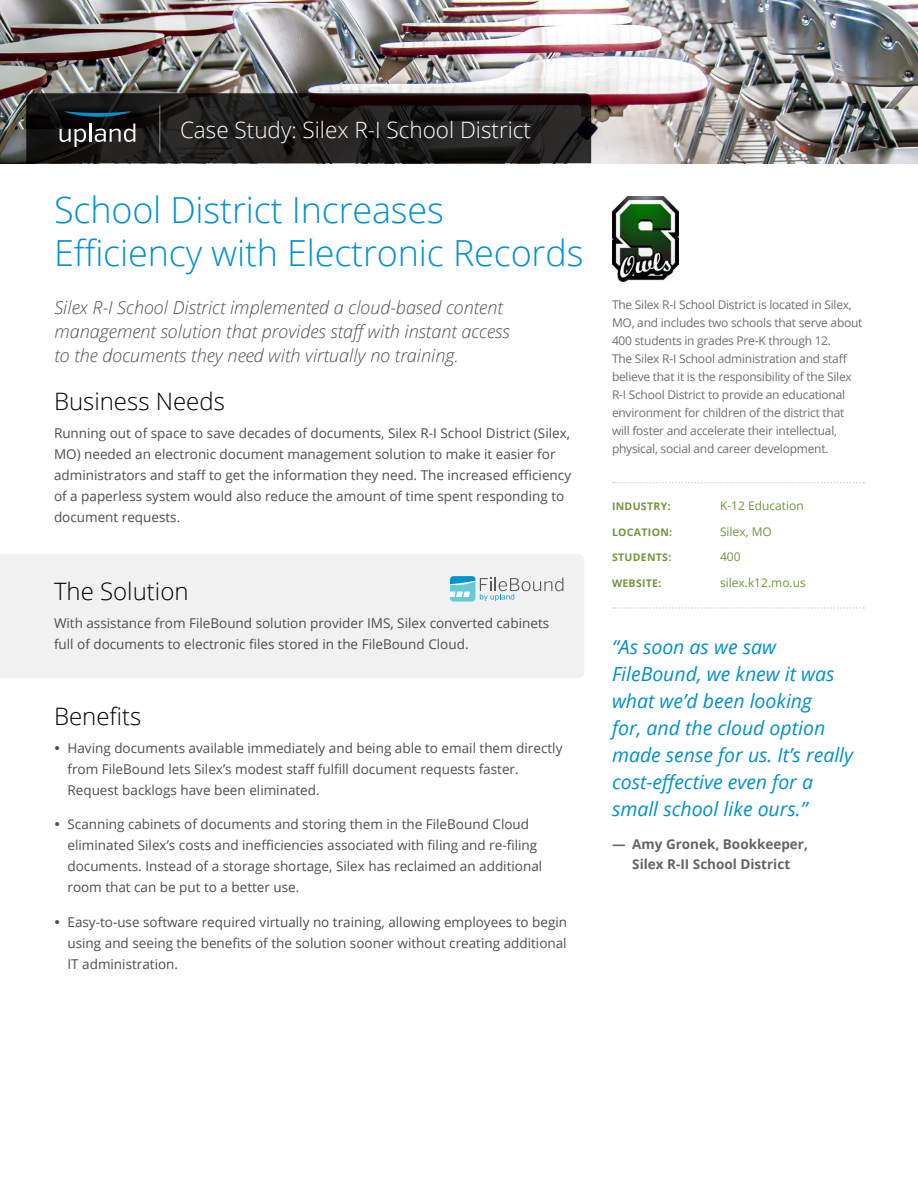
<style>
.page{position:relative;width:918px;height:1188px;background:#fff}
.page>*{position:absolute;margin:0;border:0;box-sizing:border-box;transform-origin:0 0}
.Headline{font:300 36px/43.2px "Open Sans";letter-spacing:-.005em;color:#0091d1}
.Subheadings{font:300 24px "Open Sans";color:#000}
.t1{font:300 22.5px "Open Sans";color:#fff}
.t2{font:italic 19.5px/27px "Open Sans";color:#0090ca}
.Tagline{font:italic 300 18px/24px "Open Sans";color:#505050}
.Body_Text{font:13.5px/21px "Open Sans";color:#4d4d4f}
.t3{font:700 13.5px/19.5px "Open Sans";color:#636466;text-align:center}
.Customer_Summary{font:12px/18px "Open Sans";letter-spacing:-.02em;color:#6d6e71}
.Customer_Facts{font:12px "Open Sans";color:#73953d}
.Customer_Facts-2{font:700 10.5px "Open Sans";letter-spacing:.03em;color:#73953d}
</style>
<div class="page">
<img style="left:0;top:0;width:918px;height:163px">
<div style="left:0;top:554px;width:584px;height:124px;background:#f1f1f2"></div>
<svg style="left:613px;top:482px;width:251px;height:1px"></svg>
<svg style="left:613px;top:607px;width:251px;height:2px"></svg>
<svg style="left:26px;top:93px;width:565px;height:70px"></svg>
<svg style="left:450px;top:576px;width:113px;height:26px"></svg>
<img style="left:612px;top:197px;width:67px;height:84px">
<p class="t1" style="left:180px;top:114px;width:353px">Case Study: Silex R-I School District</p>
<p class="Headline" style="left:54px;top:187px;width:531px">School District Increases<br>Efficiency with Electronic Records</p>
<p class="Tagline" style="left:54px;top:295px;width:457px">Silex R-I School District implemented a cloud-based content management solution that provides staff with instant access to the documents they need with virtually no training.</p>
<p class="Subheadings" style="left:54px;top:385px;width:172px">Business Needs</p>
<p class="Body_Text" style="left:54px;top:422px;width:519px">Running out of space to save decades of documents, Silex R-I School District (Silex, MO) needed an electronic document management solution to make it easier for administrators and staff to get the information they need. The increased efficiency of a paperless system would also reduce the amount of time spent responding to document requests.</p>
<p class="Subheadings" style="left:54px;top:575px;width:136px">The Solution</p>
<p class="Body_Text" style="left:54px;top:612px;width:497px">With assistance from FileBound solution provider IMS, Silex converted cabinets full of documents to electronic files stored in the FileBound Cloud.</p>
<p class="Subheadings" style="left:54px;top:700px;width:89px">Benefits</p>
<p class="Body_Text" style="left:68px;top:737px;width:496px;text-indent:-14px">• Having documents available immediately and being able to email them directly from FileBound lets Silex’s modest staff fulfill document requests faster.<br>Request backlogs have been eliminated.</p>
<p class="Body_Text" style="left:68px;top:813px;width:476px;text-indent:-14px">• Scanning cabinets of documents and storing them in the FileBound Cloud eliminated Silex’s costs and inefficiencies associated with filing and re-filing documents. Instead of a storage shortage, Silex has reclaimed an additional room that can be put to a better use.</p>
<p class="Body_Text" style="left:68px;top:911px;width:501px;text-align:justify;text-indent:-14px">• Easy-to-use software required virtually no training, allowing employees to begin using and seeing the benefits of the solution sooner without creating additional IT administration.</p>
<p class="Customer_Summary" style="left:612px;top:296px;width:252px">The Silex R-I School District is located in Silex, MO, and includes two schools that serve about 400 students in grades Pre-K through 12.<br>The Silex R-I School administration and staff believe that it is the responsibility of the Silex R-I School District to provide an educational environment for children of the district that will foster and accelerate their intellectual, physical, social and career development.</p>
<p class="Customer_Facts-2" style="left:612px;top:499px;width:60px">INDUSTRY:</p>
<p class="Customer_Facts" style="left:720px;top:498px;width:85px">K-12 Education</p>
<p class="Customer_Facts-2" style="left:612px;top:525px;width:62px">LOCATION:</p>
<p class="Customer_Facts" style="left:720px;top:523px;width:53px">Silex, MO</p>
<p class="Customer_Facts-2" style="left:612px;top:550px;width:61px">STUDENTS:</p>
<p class="Customer_Facts" style="left:720px;top:549px;width:22px">400</p>
<p class="Customer_Facts-2" style="left:612px;top:576px;width:51px">WEBSITE:</p>
<p class="Customer_Facts" style="left:720px;top:574px;width:87px">silex.k12.mo.us</p>
<p class="t2" style="left:612px;top:633px;width:243px">“As soon as we saw<br>FileBound, we knew it was what we’d been looking<br>for, and the cloud option made sense for us. It’s really cost-effective even for a small school like ours.”</p>
<p class="t3" style="left:612px;top:834px;width:197px">― Amy Gronek, Bookkeeper,<br>Silex R-II School District</p>
</div>
